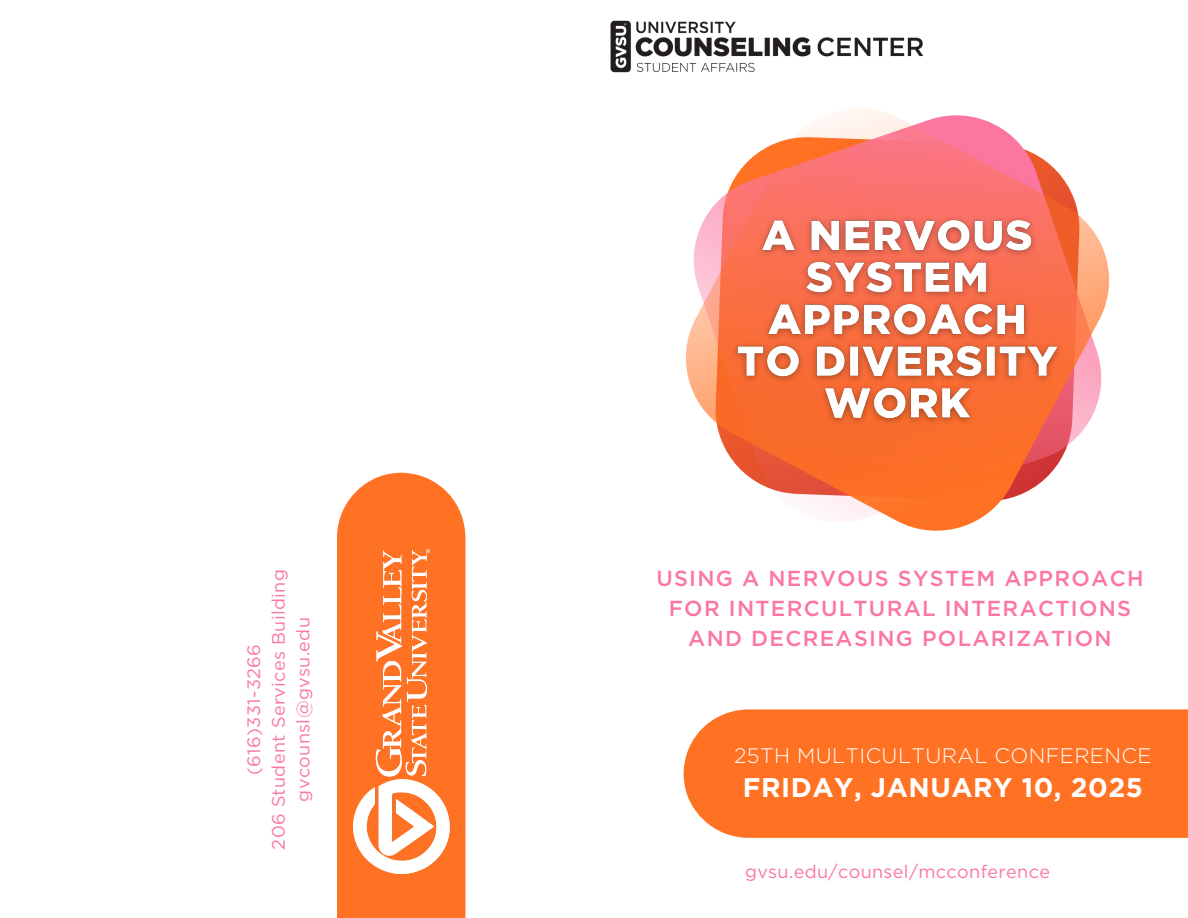
<style>
.page{position:relative;width:1188px;height:918px;background:#fff}
.page>*{position:absolute;margin:0;border:0;box-sizing:border-box;transform-origin:0 0}
.t1{font:700 27px "Gotham";letter-spacing:.02em;color:#fff}
.t2{font:500 21.75px/30.3px "Gotham";letter-spacing:.06em;color:#fb779f;text-align:center}
.t3{font:300 21px "Gotham";letter-spacing:.02em;color:#fff}
.t4{font:18px "Gotham";letter-spacing:.02em;color:#fb779f}
</style>
<div class="page">
<div style="left:684px;top:709px;width:504px;height:129px;background:#ff7223"></div>
<svg style="left:337px;top:473px;width:128px;height:445px;background:#fe7b32"></svg>
<svg style="left:686px;top:108px;width:424px;height:423px"></svg>
<img style="left:353px;top:549px;width:96px;height:324px">
<img style="left:610px;top:20px;width:314px;height:53px">
<img style="left:727px;top:209px;width:342px;height:222px">
<h3 class="t4" style="left:243px;top:775px;width:132px;rotate:-90deg">(616)331-3266</h3>
<h3 class="t4" style="left:268px;top:850px;width:282px;rotate:-90deg">206 Student Services Building</h3>
<h2 class="t4" style="left:292px;top:802px;width:186px;rotate:-90deg">gvcounsl@gvsu.edu</h2>
<p class="t2" style="left:656px;top:564px;width:489px">USING A NERVOUS SYSTEM APPROACH<br>FOR INTERCULTURAL INTERACTIONS<br>AND DECREASING POLARIZATION</p>
<p class="t3" style="left:734px;top:746px;width:419px">25TH MULTICULTURAL CONFERENCE</p>
<p class="t1" style="left:743px;top:775px;width:401px">FRIDAY, JANUARY 10, 2025</p>
<p class="t4" style="left:745px;top:861px;width:307px">gvsu.edu/counsel/mcconference</p>
</div>
